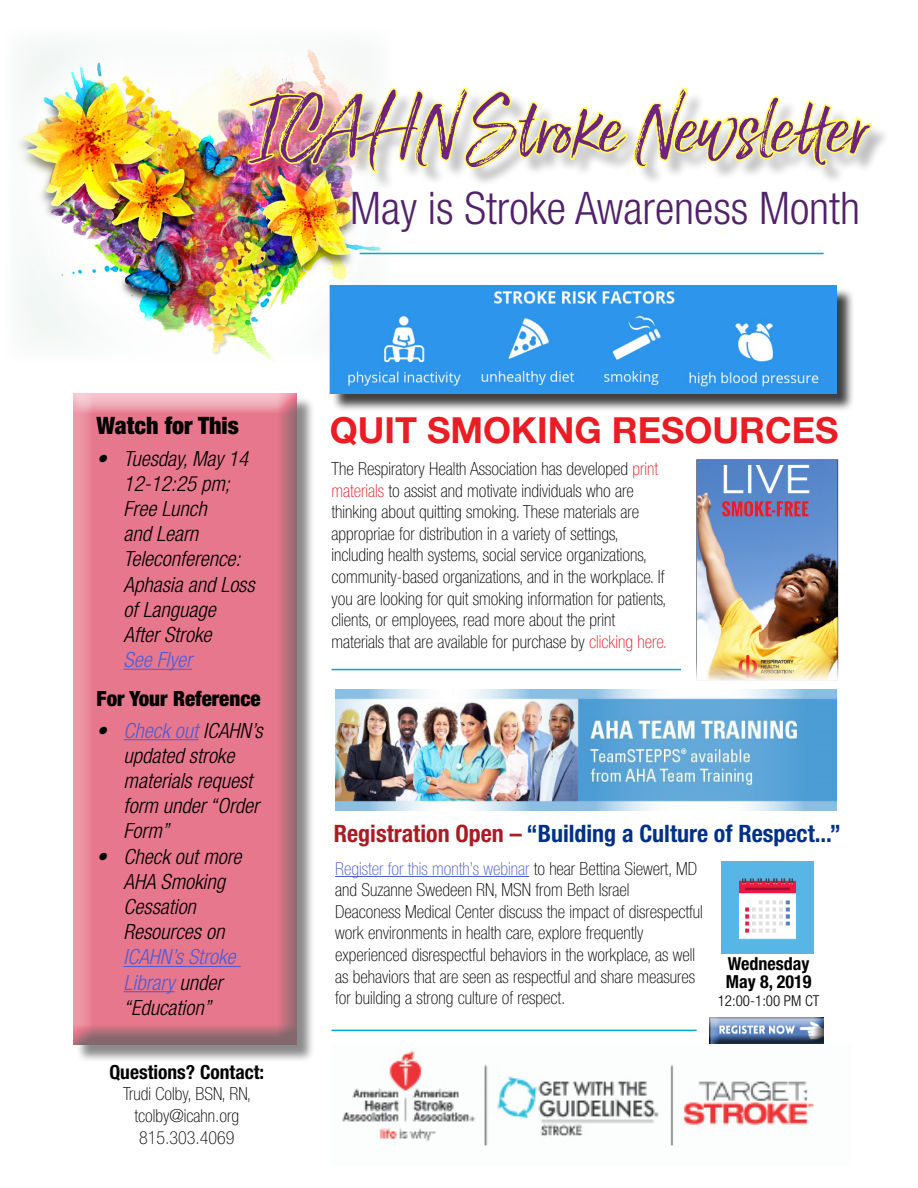
<style>
.page{position:relative;width:918px;height:1188px;background:#fff}
.page>*{position:absolute;margin:0;border:0;box-sizing:border-box;transform-origin:0 0}
.t1{font:87px "Lucky Fellas";color:#6f237e}
.t2{font:300 condensed 45px "Helvetica Neue LT Std";color:#51216b}
.t3{font:700 36px "Helvetica Neue LT Std";color:#ea1c24}
.t4{font:700 condensed 24px "Helvetica Neue LT Std";color:#003087}
.t5{font:900 condensed 24px "Helvetica Neue LT Std";color:#000}
.t6{font:italic 300 condensed 21px/25.2px "Helvetica Neue LT Std";color:#000}
.t7{font:900 condensed 21px "Helvetica Neue LT Std";color:#000}
.t8{font:700 condensed 19.5px "Helvetica Neue LT Std";color:#000}
.t9{font:100 condensed 18px/21.6px "Helvetica Neue LT Std";color:#000}
.t10{font:700 condensed 18px "Helvetica Neue LT Std";color:#000}
.t11{font:300 condensed 15px "Helvetica Neue LT Std";color:#000}
.s1{color:#4f5cd6}
.s2{color:#ea1c24}
.s3{color:#a91c24}
</style>
<div class="page">
<img style="left:19px;top:44px;width:373px;height:299px">
<div style="left:205px;top:42px;width:710px;height:174px;background:#fff"></div>
<img style="left:119px;top:44px;width:190px;height:317px">
<svg style="left:270px;top:44px;width:610px;height:163px"></svg>
<img style="left:697px;top:459px;width:142px;height:221px">
<div style="left:76px;top:396px;width:240px;height:668px;background:#000;opacity:.75"></div>
<div style="left:67px;top:394px;width:232px;height:651px;background:#000;opacity:.75"></div>
<hr style="left:360px;top:253px;width:464px;height:1px;background:#01a5d8">
<div style="left:332px;top:287px;width:523px;height:125px;background:#000;opacity:.75"></div>
<img style="left:329px;top:285px;width:507px;height:108px">
<hr style="left:335px;top:876px;width:194px;height:1px;background:#4f5cd6">
<img style="left:335px;top:690px;width:501px;height:120px">
<img style="left:722px;top:862px;width:91px;height:91px">
<div style="left:708px;top:1017px;width:116px;height:28px;background:#000;opacity:.75"></div>
<hr style="left:332px;top:1030px;width:365px;height:1px;background:#01a5d8">
<hr style="left:332px;top:669px;width:349px;height:1px;background:#01a5d8">
<hr style="left:124px;top:669px;width:68px;height:1px;background:#4f5cd6">
<hr style="left:124px;top:739px;width:74px;height:1px;background:#4f5cd6">
<hr style="left:124px;top:966px;width:117px;height:1px;background:#4f5cd6">
<hr style="left:124px;top:991px;width:51px;height:1px;background:#4f5cd6">
<img style="left:342px;top:1050px;width:472px;height:96px">
<p class="t1" style="left:247px;top:81px;width:618px">ICAHN Stroke Newsletter</p>
<p class="t2" style="left:350px;top:183px;width:511px">May is Stroke Awareness Month</p>
<p class="t5" style="left:97px;top:411px;width:144px">Watch for This</p>
<p class="t6" style="left:124px;top:446px;width:132px;text-indent:-27px">• Tuesday, May 14<br>12-12:25 pm;<br>Free Lunch<br>and Learn<br>Teleconference:<br>Aphasia and Loss of Language<br>After Stroke<br><span class="s1">See Flyer</span></p>
<p class="t7" style="left:97px;top:686px;width:165px">For Your Reference</p>
<p class="t6" style="left:124px;top:718px;width:141px;text-indent:-27px">• <span class="s1">Check out</span> ICAHN’s updated stroke materials request form under “Order<br>Form”</p>
<p class="t6" style="left:124px;top:844px;width:119px;text-indent:-27px">• Check out more<br>AHA Smoking<br>Cessation<br>Resources on<br><span class="s1">ICAHN’s Stroke<br>Library</span> under “Education”</p>
<p class="t8" style="left:109px;top:1060px;width:156px">Questions? Contact:</p>
<p class="t9" style="left:123px;top:1083px;width:130px">Trudi Colby, BSN, RN,</p>
<p class="t9" style="left:134px;top:1105px;width:106px">tcolby@icahn.org</p>
<p class="t9" style="left:139px;top:1126px;width:97px">815.303.4069</p>
<p class="t3" style="left:330px;top:407px;width:510px">QUIT SMOKING RESOURCES</p>
<p class="t9" style="left:332px;top:458px;width:328px">The Respiratory Health Association has developed <span class="s2">print materials</span> to assist and motivate individuals who are thinking about quitting smoking. These materials are</p>
<p class="t9" style="left:332px;top:523px;width:289px">appropriae for distribution in a variety of settings,</p>
<p class="t9" style="left:332px;top:544px;width:337px">including health systems, social service organizations, community-based organizations, and in the workplace. If you are looking for quit smoking information for patients, clients, or employees, read more about the print</p>
<p class="t9" style="left:332px;top:631px;width:337px">materials that are available for purchase by <span class="s2">clicking here.</span></p>
<p class="t4" style="left:334px;top:819px;width:509px"><span class="s3">Registration Open –</span> “Building a Culture of Respect...”</p>
<p class="t9" style="left:335px;top:857px;width:364px"><span class="s1">Register for this month’s webinar</span> to hear Bettina Siewert, MD and Suzanne Swedeen RN, MSN from Beth Israel</p>
<p class="t9" style="left:335px;top:901px;width:369px">Deaconess Medical Center discuss the impact of disrespectful work environments in health care, explore frequently</p>
<p class="t9" style="left:335px;top:944px;width:362px;text-align:justify">experienced disrespectful behaviors in the workplace, as well as behaviors that are seen as respectful and share measures for building a strong culture of respect.</p>
<p class="t10" style="left:728px;top:952px;width:83px">Wednesday</p>
<p class="t10" style="left:726px;top:970px;width:87px">May 8, 2019</p>
<p class="t11" style="left:718px;top:992px;width:103px">12:00-1:00 PM CT</p>
</div>
